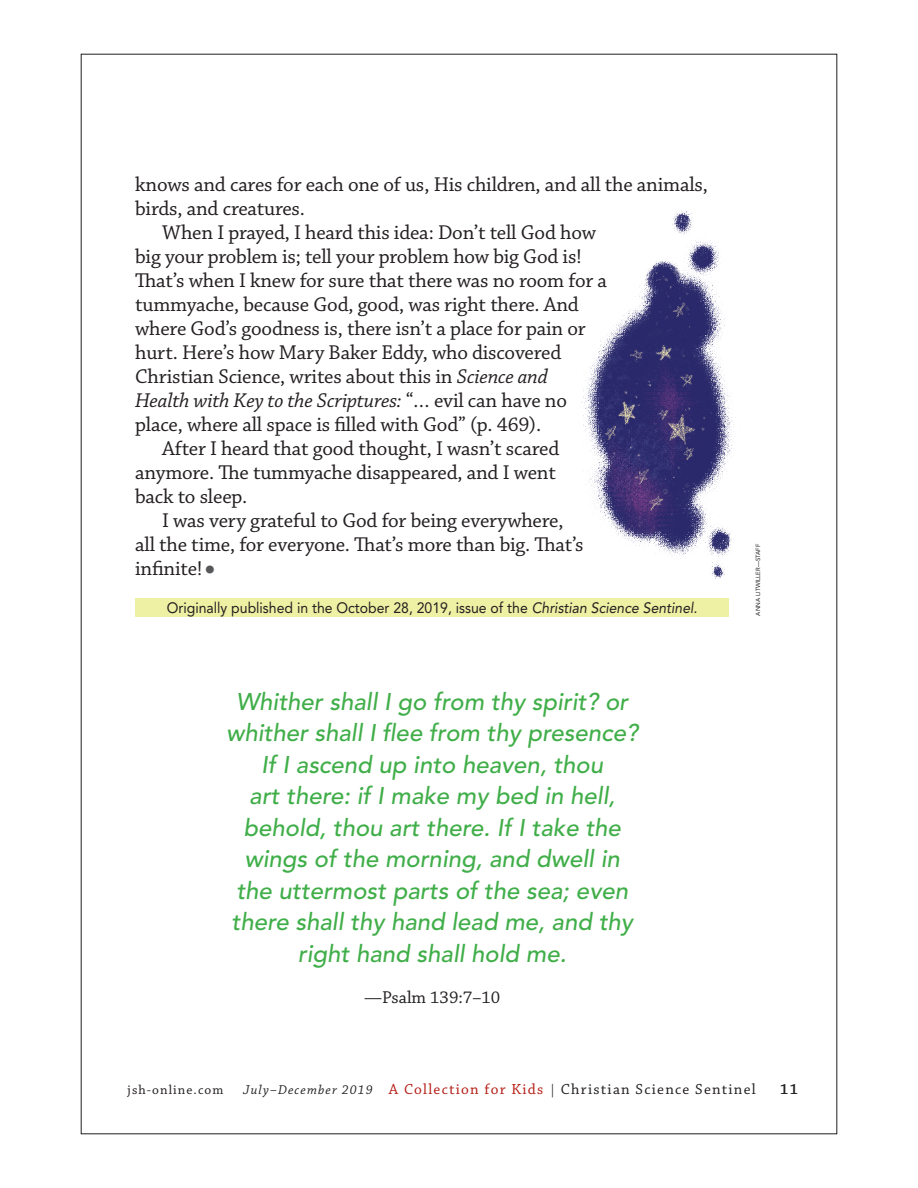
<style>
.page{position:relative;width:918px;height:1188px;background:#fff}
.page>*{position:absolute;margin:0;border:0;box-sizing:border-box;transform-origin:0 0}
.ARTICLE_QUOTE{font:italic 500 24px/31.5px "Avenir LT Std";color:#40ae49;text-align:center}
.KIDS_BODY_INDENT{font:21px/24px "Chaparral Pro";letter-spacing:-.01em;color:#231f20}
.CVST_QUOTE_ATTRIBUTI{font:18px "Chaparral Pro";color:#231f20}
.t1{font:15.3px "Chaparral Pro";letter-spacing:.08em;color:#231f20}
.t2{font:600 15.3px "Chaparral Pro";color:#231f20}
.ORIG_PUB_KIDS{font:15px "Avenir LT Std";color:#231f20;scale:.94 1}
.t3{font:13.5px "Chaparral Pro";letter-spacing:.08em;color:#231f20}
.PHOTO_CREDIT{font:6px "Avenir LT Std";letter-spacing:.005em;color:#231f20}
.s1{font-style:italic}
.s2{font-family:"Berkeley Std";font-size:30px;color:#57585a}
.s3{font-style:italic;font-size:13.5px}
.s4{color:#b41d15}
</style>
<div class="page">
<div style="left:135px;top:598px;width:594px;height:18px;background:#eef0a4"></div>
<img style="left:581px;top:210px;width:153px;height:369px">
<p class="KIDS_BODY_INDENT" style="left:135px;top:173px;width:574px">knows and cares for each one of us, His children, and all the animals, birds, and creatures.</p>
<p class="KIDS_BODY_INDENT" style="left:135px;top:221px;width:473px;text-indent:27px">When I prayed, I heard this idea: Don’t tell God how big your problem is; tell your problem how big God is!<br>That’s when I knew for sure that there was no room for a tummyache, because God, good, was right there. And where God’s goodness is, there isn’t a place for pain or hurt. Here’s how Mary Baker Eddy, who discovered Christian Science, writes about this in <span class="s1">Science and Health with Key to the Scriptures:</span> “… evil can have no place, where all space is filled with God” (p. 469).</p>
<p class="KIDS_BODY_INDENT" style="left:135px;top:437px;width:426px;text-indent:27px">After I heard that good thought, I wasn’t scared anymore. The tummyache disappeared, and I went back to sleep.</p>
<p class="KIDS_BODY_INDENT" style="left:135px;top:509px;width:450px;text-indent:27px">I was very grateful to God for being everywhere, all the time, for everyone. That’s more than big. That’s infinite!<span class="s2">•</span></p>
<p class="ORIG_PUB_KIDS" style="left:167px;top:599px;width:566px">Originally published in the October 28, 2019, issue of the <span class="s1">Christian Science Sentinel.</span></p>
<p class="ARTICLE_QUOTE" style="left:226px;top:686px;width:413px">Whither shall I go from thy spirit? or whither shall I flee from thy presence?<br>If I ascend up into heaven, thou<br>art there: if I make my bed in hell, behold, thou art there. If I take the wings of the morning, and dwell in the uttermost parts of the sea; even there shall thy hand lead me, and thy right hand shall hold me.</p>
<p class="CVST_QUOTE_ATTRIBUTI" style="left:364px;top:987px;width:138px">—Psalm 139:7–10</p>
<p class="PHOTO_CREDIT" style="left:755px;top:616px;width:73px;rotate:-90deg">ANNA LITWILLER—STAFF</p>
<p class="t3" style="left:128px;top:1082px;width:97px">jsh-online.com</p>
<p class="t1" style="left:243px;top:1080px;width:514px"><span class="s3">July–December 2019</span> <span class="s4">A Collection for Kids</span> <span class="s3">|</span> Christian Science Sentinel</p>
<p class="t2" style="left:780px;top:1080px;width:19px">11</p>
</div>
